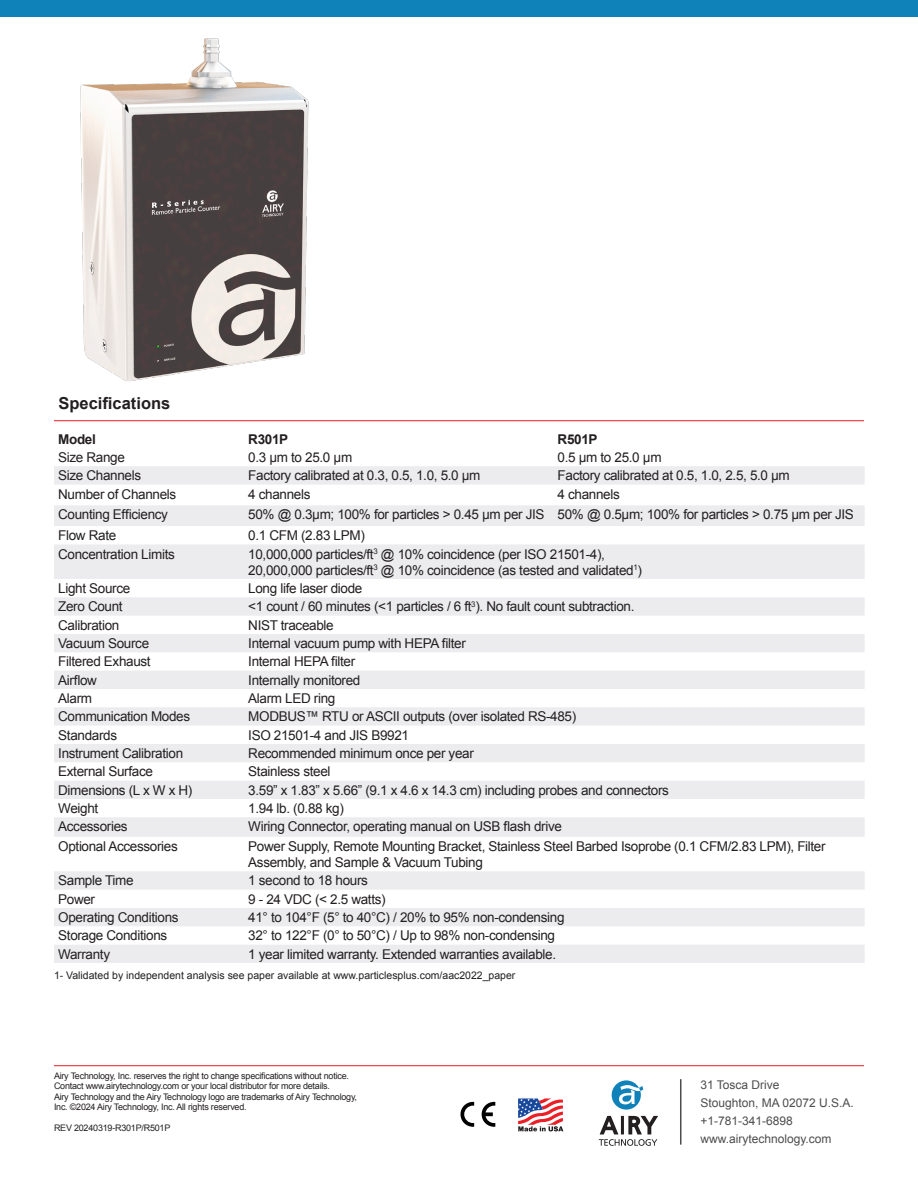
<style>
.page{position:relative;width:918px;height:1188px;background:#fff}
.page>*{position:absolute;margin:0;border:0;box-sizing:border-box;transform-origin:0 0}
.t1{font:700 16.5px "Arial";color:#231f20}
.t2{font:13.5px/16.2px "Arial";letter-spacing:-.025em;color:#231f20}
.t3{font:700 13.5px "Arial";letter-spacing:-.025em;color:#231f20}
.t4{font:12px "Arial";color:#4d4d4f}
.t5{font:10.5px "Arial";color:#231f20}
.t6{font:9px/10.5px "Arial";letter-spacing:-.025em;color:#231f20}
</style>
<div class="page">
<hr style="left:54px;top:420px;width:810px;height:1px;background:#ed1c24">
<hr style="left:54px;top:1065px;width:810px;height:1px;background:#ed1c24">
<hr style="left:680px;top:1079px;width:1px;height:66px;background:#4d4d4f">
<svg style="left:460px;top:1102px;width:14px;height:25px"></svg>
<svg style="left:482px;top:1102px;width:13px;height:25px"></svg>
<svg style="left:54px;top:466px;width:811px;height:497px;fill:#f0f0f1"></svg>
<svg style="left:518px;top:1098px;width:45px;height:33px"></svg>
<img style="left:80px;top:38px;width:229px;height:344px">
<div style="left:0;top:0;width:918px;height:16px;background:#1082ba"></div>
<svg style="left:598px;top:1080px;width:60px;height:66px"></svg>
<p class="t1" style="left:58px;top:393px;width:113px">Specifications</p>
<p class="t3" style="left:58px;top:430px;width:39px">Model</p>
<p class="t3" style="left:248px;top:430px;width:41px">R301P</p>
<p class="t3" style="left:558px;top:430px;width:41px">R501P</p>
<p class="t2" style="left:58px;top:449px;width:68px">Size Range</p>
<p class="t2" style="left:248px;top:449px;width:105px">0.3 µm to 25.0 µm</p>
<p class="t2" style="left:558px;top:449px;width:105px">0.5 µm to 25.0 µm</p>
<p class="t2" style="left:58px;top:468px;width:84px">Size Channels</p>
<p class="t2" style="left:248px;top:468px;width:234px">Factory calibrated at 0.3, 0.5, 1.0, 5.0 µm</p>
<p class="t2" style="left:558px;top:468px;width:234px">Factory calibrated at 0.5, 1.0, 2.5, 5.0 µm</p>
<p class="t2" style="left:58px;top:486px;width:120px">Number of Channels</p>
<p class="t2" style="left:248px;top:486px;width:64px">4 channels</p>
<p class="t2" style="left:558px;top:486px;width:64px">4 channels</p>
<p class="t2" style="left:58px;top:507px;width:111px">Counting Efficiency</p>
<p class="t2" style="left:248px;top:507px;width:298px">50% @ 0.3µm; 100% for particles &gt; 0.45 µm per JIS</p>
<p class="t2" style="left:558px;top:507px;width:298px">50% @ 0.5µm; 100% for particles &gt; 0.75 µm per JIS</p>
<p class="t2" style="left:58px;top:527px;width:60px">Flow Rate</p>
<p class="t2" style="left:248px;top:527px;width:118px">0.1 CFM (2.83 LPM)</p>
<p class="t2" style="left:58px;top:546px;width:118px">Concentration Limits</p>
<p class="t2" style="left:248px;top:546px;width:358px">10,000,000 particles/ft<sup>3</sup> @ 10% coincidence (per ISO 21501-4),</p>
<p class="t2" style="left:248px;top:562px;width:395px">20,000,000 particles/ft<sup>3</sup> @ 10% coincidence (as tested and validated<sup>1</sup>)</p>
<p class="t2" style="left:58px;top:580px;width:74px">Light Source</p>
<p class="t2" style="left:248px;top:580px;width:116px">Long life laser diode</p>
<p class="t2" style="left:58px;top:599px;width:66px">Zero Count</p>
<p class="t2" style="left:248px;top:599px;width:388px">&lt;1 count / 60 minutes (&lt;1 particles / 6 ft<sup>3</sup>). No fault count subtraction.</p>
<p class="t2" style="left:58px;top:617px;width:63px">Calibration</p>
<p class="t2" style="left:248px;top:617px;width:87px">NIST traceable</p>
<p class="t2" style="left:58px;top:635px;width:92px">Vacuum Source</p>
<p class="t2" style="left:248px;top:635px;width:219px">Internal vacuum pump with HEPA filter</p>
<p class="t2" style="left:58px;top:654px;width:94px">Filtered Exhaust</p>
<p class="t2" style="left:248px;top:654px;width:108px">Internal HEPA filter</p>
<p class="t2" style="left:58px;top:672px;width:40px">Airflow</p>
<p class="t2" style="left:248px;top:672px;width:114px">Internally monitored</p>
<p class="t2" style="left:58px;top:690px;width:35px">Alarm</p>
<p class="t2" style="left:248px;top:690px;width:89px">Alarm LED ring</p>
<p class="t2" style="left:58px;top:709px;width:133px">Communication Modes</p>
<p class="t2" style="left:248px;top:709px;width:329px">MODBUS™ RTU or ASCII outputs (over isolated RS-485)</p>
<p class="t2" style="left:58px;top:727px;width:60px">Standards</p>
<p class="t2" style="left:248px;top:727px;width:162px">ISO 21501-4 and JIS B9921</p>
<p class="t2" style="left:58px;top:745px;width:126px">Instrument Calibration</p>
<p class="t2" style="left:248px;top:745px;width:227px">Recommended minimum once per year</p>
<p class="t2" style="left:58px;top:764px;width:96px">External Surface</p>
<p class="t2" style="left:248px;top:764px;width:84px">Stainless steel</p>
<p class="t2" style="left:58px;top:782px;width:136px">Dimensions (L x W x H)</p>
<p class="t2" style="left:248px;top:782px;width:422px">3.59” x 1.83” x 5.66” (9.1 x 4.6 x 14.3 cm) including probes and connectors</p>
<p class="t2" style="left:58px;top:800px;width:42px">Weight</p>
<p class="t2" style="left:248px;top:800px;width:97px">1.94 lb. (0.88 kg)</p>
<p class="t2" style="left:58px;top:819px;width:71px">Accessories</p>
<p class="t2" style="left:248px;top:819px;width:315px">Wiring Connector, operating manual on USB flash drive</p>
<p class="t2" style="left:58px;top:838px;width:121px">Optional Accessories</p>
<p class="t2" style="left:248px;top:838px;width:579px">Power Supply, Remote Mounting Bracket, Stainless Steel Barbed Isoprobe (0.1 CFM/2.83 LPM), Filter<br>Assembly, and Sample &amp; Vacuum Tubing</p>
<p class="t2" style="left:58px;top:873px;width:77px">Sample Time</p>
<p class="t2" style="left:248px;top:873px;width:121px">1 second to 18 hours</p>
<p class="t2" style="left:58px;top:891px;width:38px">Power</p>
<p class="t2" style="left:248px;top:891px;width:139px">9 - 24 VDC (&lt; 2.5 watts)</p>
<p class="t2" style="left:58px;top:909px;width:122px">Operating Conditions</p>
<p class="t2" style="left:248px;top:909px;width:318px">41° to 104°F (5° to 40°C) / 20% to 95% non-condensing</p>
<p class="t2" style="left:58px;top:928px;width:111px">Storage Conditions</p>
<p class="t2" style="left:248px;top:928px;width:308px">32° to 122°F (0° to 50°C) / Up to 98% non-condensing</p>
<p class="t2" style="left:58px;top:946px;width:53px">Warranty</p>
<p class="t2" style="left:248px;top:946px;width:309px">1 year limited warranty. Extended warranties available.</p>
<p class="t5" style="left:54px;top:969px;width:463px">1- Validated by independent analysis see paper available at www.particlesplus.com/aac2022_paper</p>
<p class="t6" style="left:54px;top:1070px;width:297px">Airy Technology, Inc. reserves the right to change specifications without notice.<br>Contact www.airytechnology.com or your local distributor for more details.</p>
<p class="t6" style="left:54px;top:1091px;width:305px">Airy Technology and the Airy Technology logo are trademarks of Airy Technology,<br>Inc. ©2024 Airy Technology, Inc. All rights reserved.</p>
<p class="t6" style="left:54px;top:1123px;width:118px">REV 20240319-R301P/R501P</p>
<p class="t4" style="left:700px;top:1077px;width:81px">31 Tosca Drive</p>
<p class="t4" style="left:700px;top:1095px;width:155px">Stoughton, MA 02072 U.S.A.</p>
<p class="t4" style="left:700px;top:1113px;width:94px">+1-781-341-6898</p>
<p class="t4" style="left:700px;top:1131px;width:133px">www.airytechnology.com</p>
</div>
